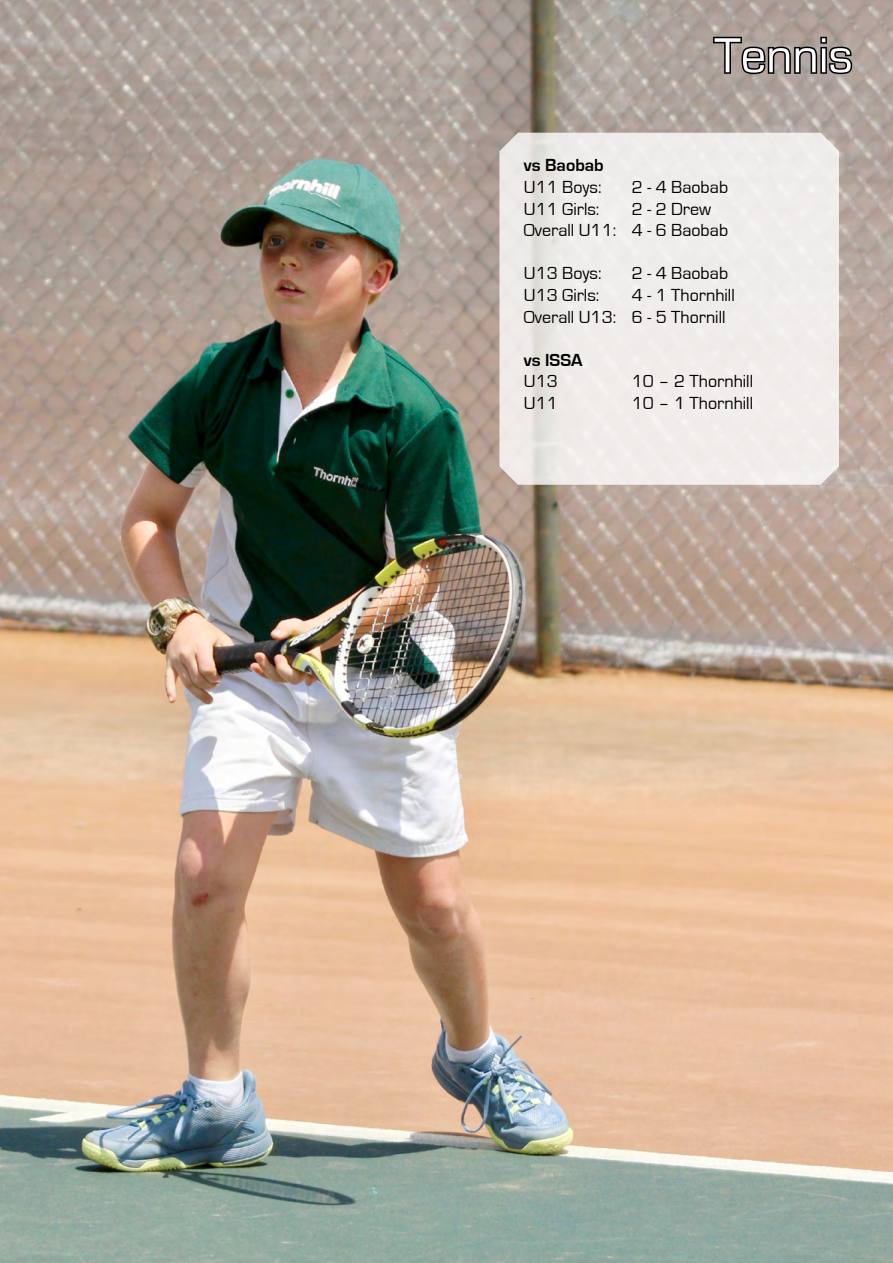
<style>
.page{position:relative;width:893px;height:1263px;background:#fff}
.page>*{position:absolute;margin:0;border:0;box-sizing:border-box;transform-origin:0 0}
.t1{font:51px "Eurostile";color:#fff}
.t2{font:18px/21.6px "Eurostile";color:#000}
.t3{font:700 18px "Eurostile";color:#000}
</style>
<div class="page">
<img style="left:0;top:0;width:893px;height:1263px">
<svg style="left:711px;top:35px;width:108px;height:41px;background:#706864"></svg>
<div style="left:820px;top:37px;width:7px;height:7px;border:3px solid #000"></div>
<div style="left:820px;top:47px;width:7px;height:27px;border:3px solid #000"></div>
<svg style="left:827px;top:45px;width:27px;height:31px"></svg>
<svg style="left:499px;top:131px;width:341px;height:354px;background:#eeeae8"></svg>
<h1 class="t1" style="left:714px;top:28px;width:140px">Tennis</h1>
<p class="t3" style="left:524px;top:156px;width:81px">vs Baobab</p>
<p class="t2" style="left:524px;top:177px;width:79px">U11 Boys:</p>
<p class="t2" style="left:632px;top:177px;width:98px">2 - 4 Baobab</p>
<p class="t2" style="left:524px;top:198px;width:77px">U11 Girls:</p>
<p class="t2" style="left:524px;top:198px;width:206px;text-indent:108px">2 - 2 Drew<br>Overall U11: 4 - 6 Baobab</p>
<p class="t2" style="left:524px;top:263px;width:79px">U13 Boys:</p>
<p class="t2" style="left:632px;top:263px;width:98px">2 - 4 Baobab</p>
<p class="t2" style="left:524px;top:285px;width:77px">U13 Girls:</p>
<p class="t2" style="left:524px;top:285px;width:212px;text-indent:108px">4 - 1 Thornhill<br>Overall U13: 6 - 5 Thornill</p>
<p class="t3" style="left:524px;top:350px;width:60px">vs ISSA</p>
<p class="t2" style="left:524px;top:371px;width:35px">U13</p>
<p class="t2" style="left:632px;top:371px;width:123px">10 – 2 Thornhill</p>
<p class="t2" style="left:524px;top:393px;width:35px">U11</p>
<p class="t2" style="left:632px;top:393px;width:123px">10 – 1 Thornhill</p>
</div>
